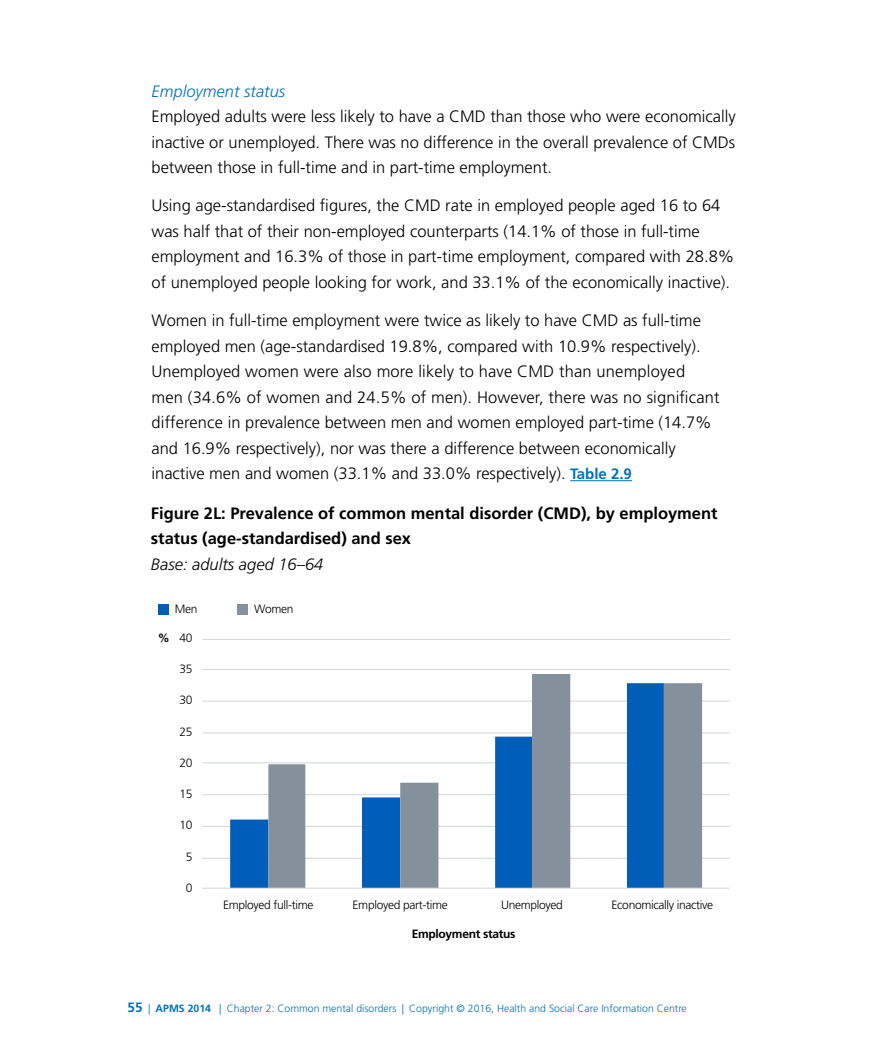
<style>
.page{position:relative;width:893px;height:1063px;background:#fff}
.page>*{position:absolute;margin:0;border:0;box-sizing:border-box;transform-origin:0 0}
.t1{font:300 16.5px/25.5px "Frutiger LT Std";color:#000}
.t2{font:700 16.5px/25.5px "Frutiger LT Std";color:#000}
.t3{font:italic 300 16.5px "Frutiger LT Std";color:#000}
.t4{font:italic 300 16.5px "Frutiger LT Std";color:#0072bb}
.t5{font:300 12px "Frutiger LT Std";letter-spacing:-.025em;color:#000}
.t6{font:700 12px "Frutiger LT Std";letter-spacing:-.025em;color:#000}
.t7{font:300 10.5px "Frutiger LT Std";color:#0072bb}
.s1{font-weight:700;font-size:15px;color:#0072bb}
.s2{font-weight:700;font-size:13.5px}
.s3{font-weight:700}
</style>
<div class="page">
<hr style="left:570px;top:480px;width:62px;height:1px;background:#0072bb">
<hr style="left:202px;top:639px;width:528px;height:1px;background:#d0d5d6">
<hr style="left:202px;top:669px;width:528px;height:1px;background:#d0d5d6">
<hr style="left:202px;top:701px;width:528px;height:1px;background:#d0d5d6">
<hr style="left:202px;top:733px;width:528px;height:1px;background:#d0d5d6">
<hr style="left:202px;top:763px;width:528px;height:1px;background:#d0d5d6">
<hr style="left:202px;top:794px;width:528px;height:1px;background:#d0d5d6">
<hr style="left:202px;top:826px;width:528px;height:1px;background:#d0d5d6">
<hr style="left:202px;top:858px;width:528px;height:1px;background:#d0d5d6">
<hr style="left:202px;top:888px;width:528px;height:1px;background:#d0d5d6">
<svg style="left:230px;top:700px;width:38px;height:188px"></svg>
<svg style="left:268px;top:674px;width:434px;height:214px"></svg>
<div style="left:158px;top:604px;width:10px;height:11px;background:#005eb8"></div>
<div style="left:237px;top:604px;width:11px;height:11px;background:#84919c"></div>
<p class="t4" style="left:152px;top:82px;width:135px">Employment status</p>
<p class="t1" style="left:152px;top:104px;width:586px;text-align:justify">Employed adults were less likely to have a CMD than those who were economically inactive or unemployed. There was no difference in the overall prevalence of CMDs between those in full-time and in part-time employment.</p>
<p class="t1" style="left:152px;top:193px;width:584px">Using age-standardised figures, the CMD rate in employed people aged 16 to 64 was half that of their non-employed counterparts (14.1% of those in full-time employment and 16.3% of those in part-time employment, compared with 28.8% of unemployed people looking for work, and 33.1% of the economically inactive).</p>
<p class="t1" style="left:152px;top:308px;width:570px">Women in full-time employment were twice as likely to have CMD as full-time employed men (age-standardised 19.8%, compared with 10.9% respectively).<br>Unemployed women were also more likely to have CMD than unemployed men (34.6% of women and 24.5% of men). However, there was no significant difference in prevalence between men and women employed part-time (14.7% and 16.9% respectively), nor was there a difference between economically inactive men and women (33.1% and 33.0% respectively). <span class="s1">Table 2.9</span></p>
<p class="t2" style="left:151px;top:501px;width:568px">Figure 2L: Prevalence of common mental disorder (CMD), by employment status (age-standardised) and sex</p>
<p class="t3" style="left:151px;top:555px;width:174px">Base: adults aged 16–64</p>
<p class="t5" style="left:175px;top:603px;width:24px">Men</p>
<p class="t5" style="left:254px;top:603px;width:41px">Women</p>
<p class="t6" style="left:158px;top:631px;width:13px">%</p>
<p class="t5" style="left:179px;top:631px;width:15px">40</p>
<p class="t5" style="left:179px;top:662px;width:15px">35</p>
<p class="t5" style="left:179px;top:693px;width:15px">30</p>
<p class="t5" style="left:179px;top:725px;width:15px">25</p>
<p class="t5" style="left:179px;top:756px;width:15px">20</p>
<p class="t5" style="left:179px;top:787px;width:15px">15</p>
<p class="t5" style="left:179px;top:818px;width:15px">10</p>
<p class="t5" style="left:186px;top:850px;width:8px">5</p>
<p class="t5" style="left:186px;top:881px;width:8px">0</p>
<p class="t5" style="left:223px;top:898px;width:92px">Employed full-time</p>
<p class="t5" style="left:353px;top:898px;width:97px">Employed part-time</p>
<p class="t5" style="left:501px;top:898px;width:63px">Unemployed</p>
<p class="t5" style="left:612px;top:898px;width:103px">Economically inactive</p>
<p class="t6" style="left:412px;top:927px;width:105px">Employment status</p>
<p class="t7" style="left:128px;top:1002px;width:561px"><span class="s2">55</span> | <span class="s3">APMS 2014</span> | Chapter 2: Common mental disorders | Copyright © 2016, Health and Social Care Information Centre</p>
</div>
